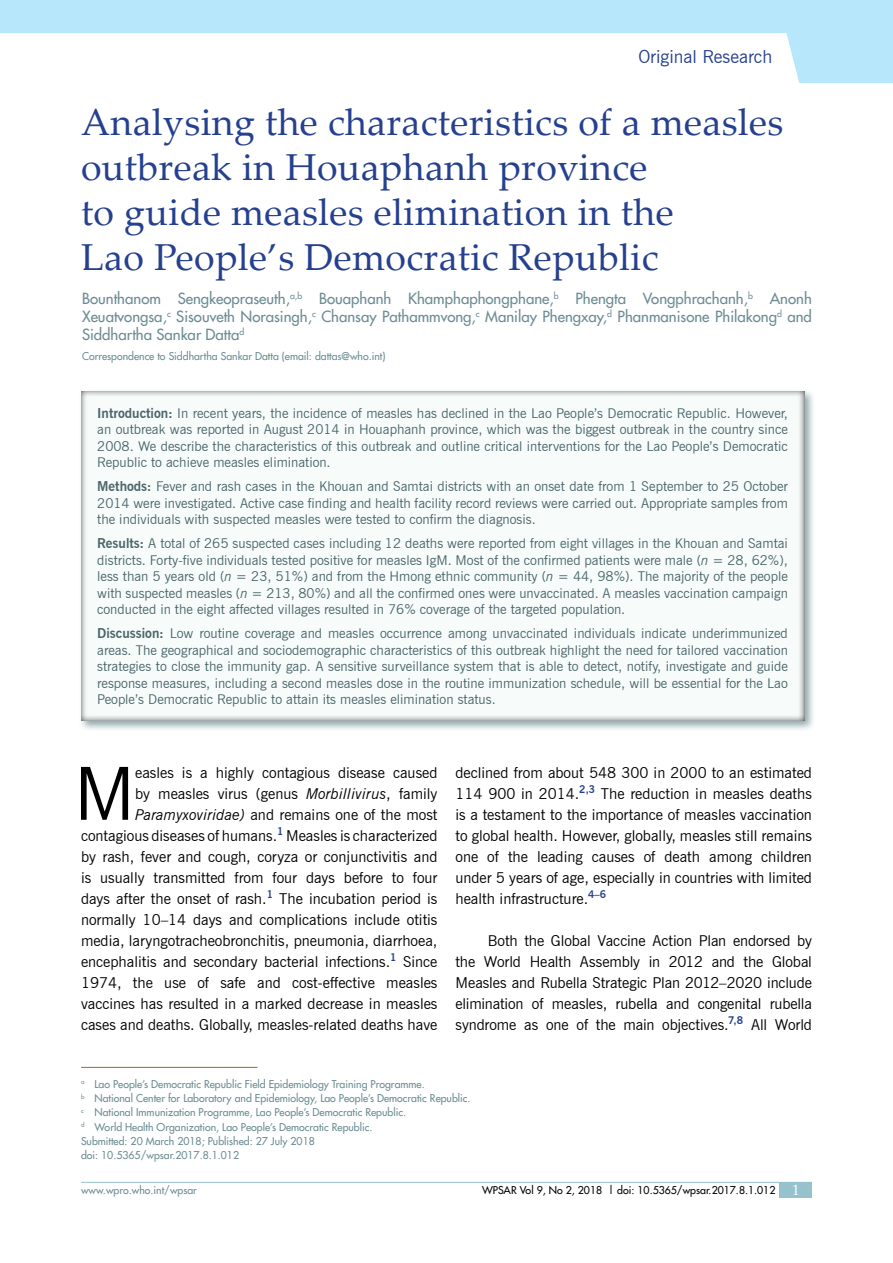
<style>
.page{position:relative;width:893px;height:1263px;background:#fff}
.page>*{position:absolute;margin:0;border:0;box-sizing:border-box;transform-origin:0 0}
.t1{font:73.05px "News Gothic BT";color:#000}
.t2{font:37.5px/45px "Palatino Linotype";letter-spacing:.01em;color:#25408f}
.t3{font:18px "News Gothic BT";color:#25408f}
.t4{font:15px/21px "News Gothic BT";color:#000;text-align:justify}
.t5{font:15px/18px "Futura LT";color:#6b8c93;text-align:justify}
.t6{font:13.5px/16.5px "News Gothic BT";color:#4b656a;text-align:justify}
.t7{font:10.5px/14.2px "Futura LT";color:#6b8c93}
.t8{font:10.5px "Futura LT";color:#000}
.s1{font-weight:700}
.s2{font-style:italic}
.s3{font-family:"Palatino";font-size:15px;color:#fff}
</style>
<div class="page">
<hr style="left:81px;top:1182px;width:731px;height:1px;background:#96c2cd">
<div style="left:780px;top:1182px;width:32px;height:15px;background:#96c2cd"></div>
<div style="left:0;top:0;width:893px;height:82px;background:#b6e7fa"></div>
<div style="left:0;top:33px;width:800px;height:50px;background:#fff"></div>
<hr style="left:81px;top:1067px;width:177px;height:1px;background:#b66113">
<div style="left:79px;top:389px;width:737px;height:343px;background:#6b8c93;opacity:.75"></div>
<div style="left:68px;top:381px;width:750px;height:342px;background:#f7fcfb"></div>
<h3 class="t3" style="left:638px;top:46px;width:135px">Original Research</h3>
<h2 class="t2" style="left:81px;top:99px;width:704px">Analysing the characteristics of a measles outbreak in Houaphanh province<br>to guide measles elimination in the<br>Lao People’s Democratic Republic</h2>
<p class="t5" style="left:82px;top:289px;width:731px">Bounthanom Sengkeopraseuth,<sup>a,b</sup> Bouaphanh Khamphaphongphane,<sup>b</sup> Phengta Vongphrachanh,<sup>b</sup> Anonh Xeuatvongsa,<sup>c</sup> Sisouveth Norasingh,<sup>c</sup> Chansay Pathammvong,<sup>c</sup> Manilay Phengxay,<sup>d</sup> Phanmanisone Philakong<sup>d</sup> and Siddhartha Sankar Datta<sup>d</sup></p>
<p class="t7" style="left:82px;top:349px;width:305px">Correspondence to Siddhartha Sankar Datta (email: dattas@who.int)</p>
<p class="t6" style="left:97px;top:404px;width:692px"><span class="s1">Introduction:</span> In recent years, the incidence of measles has declined in the Lao People’s Democratic Republic. However, an outbreak was reported in August 2014 in Houaphanh province, which was the biggest outbreak in the country since 2008. We describe the characteristics of this outbreak and outline critical interventions for the Lao People’s Democratic Republic to achieve measles elimination.</p>
<p class="t6" style="left:97px;top:478px;width:692px"><span class="s1">Methods:</span> Fever and rash cases in the Khouan and Samtai districts with an onset date from 1 September to 25 October 2014 were investigated. Active case finding and health facility record reviews were carried out. Appropriate samples from the individuals with suspected measles were tested to confirm the diagnosis.</p>
<p class="t6" style="left:97px;top:535px;width:692px"><span class="s1">Results:</span> A total of 265 suspected cases including 12 deaths were reported from eight villages in the Khouan and Samtai districts. Forty-five individuals tested positive for measles IgM. Most of the confirmed patients were male (<span class="s2">n</span> = 28, 62%), less than 5 years old (<span class="s2">n</span> = 23, 51%) and from the Hmong ethnic community (<span class="s2">n</span> = 44, 98%). The majority of the people with suspected measles (<span class="s2">n</span> = 213, 80%) and all the confirmed ones were unvaccinated. A measles vaccination campaign conducted in the eight affected villages resulted in 76% coverage of the targeted population.</p>
<p class="t6" style="left:97px;top:625px;width:692px"><span class="s1">Discussion:</span> Low routine coverage and measles occurrence among unvaccinated individuals indicate underimmunized areas. The geographical and sociodemographic characteristics of this outbreak highlight the need for tailored vaccination strategies to close the immunity gap. A sensitive surveillance system that is able to detect, notify, investigate and guide response measures, including a second measles dose in the routine immunization schedule, will be essential for the Lao People’s Democratic Republic to attain its measles elimination status.</p>
<p class="t4" style="left:81px;top:762px;width:358px;text-align:right">easles is a highly contagious disease caused<br>by measles virus (genus <span class="s2">Morbillivirus</span>, family <span class="s2">Paramyxoviridae)</span> and remains one of the most contagious diseases of humans.<sup>1</sup> Measles is characterized by rash, fever and cough, coryza or conjunctivitis and is usually transmitted from four days before to four days after the onset of rash.<sup>1</sup> The incubation period is normally 10–14 days and complications include otitis media, laryngotracheobronchitis, pneumonia, diarrhoea, encephalitis and secondary bacterial infections.<sup>1</sup> Since 1974, the use of safe and cost-effective measles vaccines has resulted in a marked decrease in measles cases and deaths. Globally, measles-related deaths have</p>
<p class="t4" style="left:455px;top:762px;width:358px">declined from about 548 300 in 2000 to an estimated 114 900 in 2014.<sup>2,3</sup> The reduction in measles deaths is a testament to the importance of measles vaccination to global health. However, globally, measles still remains one of the leading causes of death among children under 5 years of age, especially in countries with limited health infrastructure.<sup>4–6</sup></p>
<h1 class="t1" style="left:74px;top:750px;width:63px">M</h1>
<p class="t4" style="left:455px;top:930px;width:358px;text-indent:32px">Both the Global Vaccine Action Plan endorsed by the World Health Assembly in 2012 and the Global Measles and Rubella Strategic Plan 2012–2020 include elimination of measles, rubella and congenital rubella syndrome as one of the main objectives.<sup>7,8</sup> All World</p>
<p class="t7" style="left:81px;top:1077px;width:391px"><sup>a</sup> Lao People’s Democratic Republic Field Epidemiology Training Programme.<br><sup>b</sup> National Center for Laboratory and Epidemiology, Lao People’s Democratic Republic. <sup>c</sup> National Immunization Programme, Lao People’s Democratic Republic.<br><sup>d</sup> World Health Organization, Lao People’s Democratic Republic.<br>Submitted: 20 March 2018; Published: 27 July 2018<br>doi: 10.5365/wpsar.2017.8.1.012</p>
<p class="t7" style="left:81px;top:1183px;width:117px">www.wpro.who.int/wpsar</p>
<p class="t8" style="left:482px;top:1184px;width:319px">WPSAR Vol 9, No 2, 2018 | doi: 10.5365/wpsar.2017.8.1.012 <span class="s3">1</span></p>
</div>
